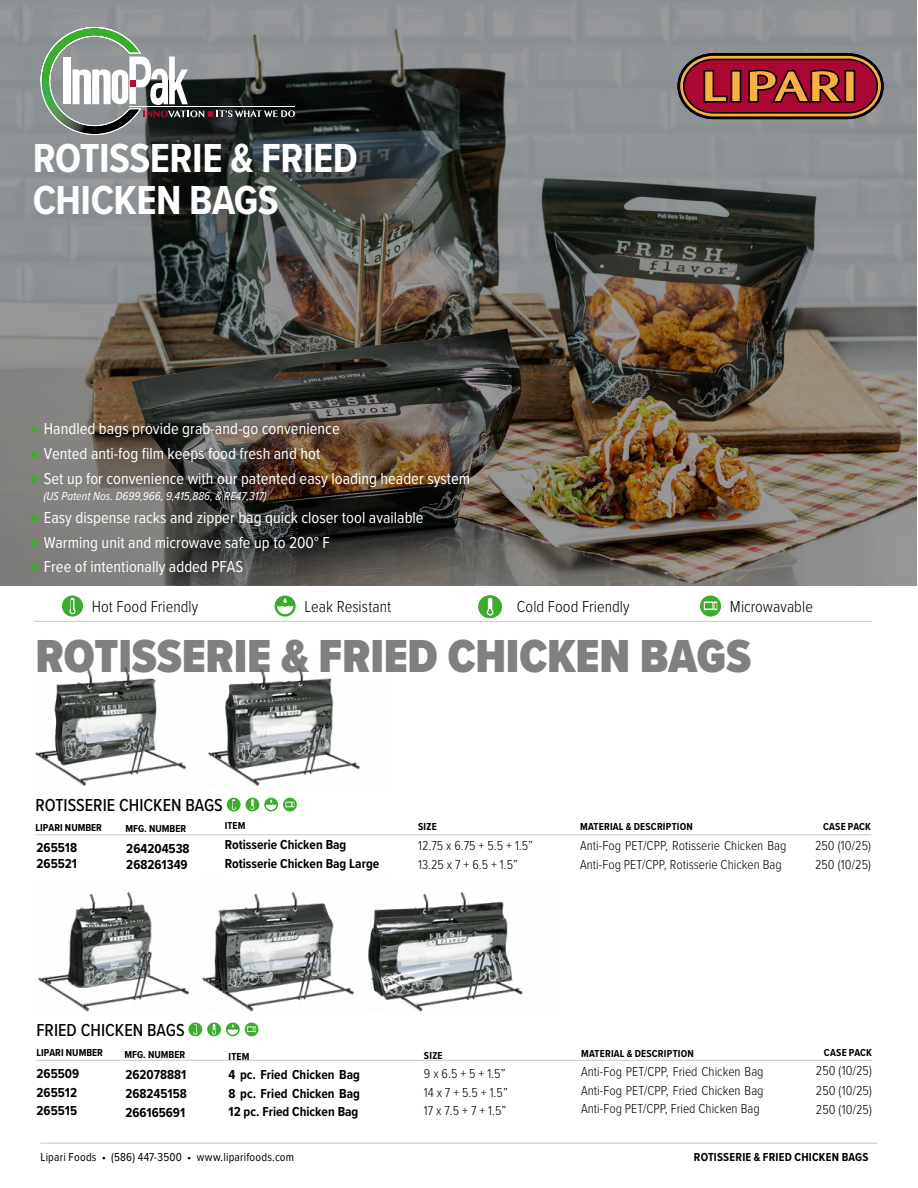
<style>
.page{position:relative;width:918px;height:1188px;background:#fff}
.page>*{position:absolute;margin:0;border:0;box-sizing:border-box;transform-origin:0 0}
.t1{font:900 48px "Proxima Nova Cond";letter-spacing:-.005em;color:#808080}
.t2{font:700 42px/42px "Proxima Nova Cond";letter-spacing:-.01em;color:#fff}
.t3{font:500 18px "Proxima Nova Cond";color:#000}
.t4{font:16.5px/24.8px "Proxima Nova Cond";color:#fff}
.t5{font:300 16.5px "Proxima Nova Cond";color:#000}
.t6{font:300 13.5px/18.9px "Proxima Nova Cond";color:#000}
.t7{font:700 13.5px/18.9px "Proxima Nova Cond";color:#000}
.t8{font:12px "Proxima Nova Cond";letter-spacing:.015em;color:#000}
.t9{font:italic 12px "Proxima Nova Cond";color:#fff}
.t10{font:700 12px "Proxima Nova Cond";letter-spacing:.015em;color:#000}
.t11{font:700 10.5px "Proxima Nova Cond";letter-spacing:.01em;color:#000}
.s1{font-family:"Proxima Nova";color:#3aad2c}
</style>
<div class="page">
<div style="left:62px;top:596px;width:21px;height:21px;background:#3aad2c;border-radius:50%"></div>
<svg style="left:69px;top:608px;width:7px;height:6px"></svg>
<svg style="left:71px;top:598px;width:3px;height:15px"></svg>
<svg style="left:275px;top:596px;width:21px;height:21px"></svg>
<svg style="left:277px;top:598px;width:16px;height:17px"></svg>
<svg style="left:700px;top:596px;width:21px;height:21px"></svg>
<svg style="left:704px;top:602px;width:13px;height:9px"></svg>
<img style="left:0;top:1px;width:917px;height:584px">
<svg style="left:40px;top:27px;width:255px;height:108px;background:#7a817d"></svg>
<div style="left:478px;top:595px;width:24px;height:23px;background:#3aad2c;border-radius:50%"></div>
<svg style="left:487px;top:609px;width:6px;height:7px"></svg>
<svg style="left:488px;top:598px;width:4px;height:16px"></svg>
<svg style="left:677px;top:53px;width:207px;height:66px;background:#8f3631"></svg>
<hr style="left:36px;top:835px;width:835px;height:1px;background:#c7c8ca">
<div style="left:227px;top:798px;width:14px;height:14px;background:#3aad2c;border-radius:50%"></div>
<svg style="left:232px;top:799px;width:4px;height:11px"></svg>
<div style="left:246px;top:798px;width:13px;height:14px;background:#3aad2c;border-radius:50%"></div>
<svg style="left:250px;top:799px;width:4px;height:11px"></svg>
<svg style="left:264px;top:798px;width:14px;height:14px"></svg>
<svg style="left:266px;top:799px;width:10px;height:11px"></svg>
<svg style="left:283px;top:798px;width:14px;height:14px"></svg>
<svg style="left:286px;top:802px;width:8px;height:6px"></svg>
<img style="left:38px;top:891px;width:151px;height:121px">
<img style="left:202px;top:892px;width:152px;height:120px">
<img style="left:368px;top:892px;width:155px;height:120px">
<hr style="left:37px;top:1060px;width:835px;height:1px;background:#c7c8ca">
<div style="left:188px;top:1022px;width:14px;height:14px;background:#3aad2c;border-radius:50%"></div>
<svg style="left:193px;top:1024px;width:4px;height:11px"></svg>
<div style="left:207px;top:1022px;width:14px;height:14px;background:#3aad2c;border-radius:50%"></div>
<svg style="left:212px;top:1024px;width:4px;height:11px"></svg>
<svg style="left:226px;top:1022px;width:14px;height:14px"></svg>
<svg style="left:228px;top:1024px;width:10px;height:11px"></svg>
<div style="left:245px;top:1022px;width:14px;height:14px;background:#3aad2c;border-radius:50%"></div>
<svg style="left:247px;top:1026px;width:9px;height:7px"></svg>
<hr style="left:35px;top:621px;width:836px;height:1px;background:#c7c8ca">
<hr style="left:40px;top:1143px;width:837px;height:1px;background:#c7c8ca">
<img style="left:219px;top:666px;width:141px;height:120px">
<img style="left:35px;top:666px;width:184px;height:120px">
<h2 class="t2" style="left:33px;top:136px;width:327px">ROTISSERIE &amp; FRIED<br>CHICKEN BAGS</h2>
<p class="t4" style="left:30px;top:416px;width:442px"><span class="s1">♦</span> Handled bags provide grab-and-go convenience<br><span class="s1">♦</span> Vented anti-fog film keeps food fresh and hot<br><span class="s1">♦</span> Set up for convenience with our patented easy loading header system</p>
<p class="t9" style="left:44px;top:487px;width:224px">(US Patent Nos. D699,966, 9,415,886, &amp; RE47,317)</p>
<p class="t4" style="left:30px;top:504px;width:395px"><span class="s1">♦</span> Easy dispense racks and zipper bag quick closer tool available <span class="s1">♦</span> Warming unit and microwave safe up to 200° F<br><span class="s1">♦</span> Free of intentionally added PFAS</p>
<p class="t5" style="left:92px;top:594px;width:108px">Hot Food Friendly</p>
<p class="t5" style="left:305px;top:594px;width:88px">Leak Resistant</p>
<p class="t5" style="left:517px;top:596px;width:114px">Cold Food Friendly</p>
<p class="t5" style="left:730px;top:594px;width:85px">Microwavable</p>
<h1 class="t1" style="left:36px;top:620px;width:717px">ROTISSERIE &amp; FRIED CHICKEN BAGS</h1>
<h3 class="t3" style="left:36px;top:792px;width:189px">ROTISSERIE CHICKEN BAGS</h3>
<p class="t11" style="left:36px;top:821px;width:68px">LIPARI NUMBER</p>
<p class="t11" style="left:225px;top:818px;width:22px">ITEM</p>
<p class="t11" style="left:418px;top:819px;width:20px">SIZE</p>
<p class="t11" style="left:580px;top:819px;width:114px">MATERIAL &amp; DESCRIPTION</p>
<p class="t11" style="left:823px;top:819px;width:50px">CASE PACK</p>
<p class="t7" style="left:37px;top:838px;width:42px">265518</p>
<p class="t6" style="left:815px;top:835px;width:58px">250 (10/25)</p>
<p class="t7" style="left:37px;top:854px;width:42px">265521</p>
<p class="t6" style="left:815px;top:855px;width:58px">250 (10/25)</p>
<p class="t11" style="left:125px;top:820px;width:62px">MFG. NUMBER</p>
<p class="t7" style="left:126px;top:840px;width:65px;line-height:16.2px">264204538<br>268261349</p>
<p class="t7" style="left:225px;top:834px;width:156px;line-height:19.5px">Rotisserie Chicken Bag<br>Rotisserie Chicken Bag Large</p>
<p class="t6" style="left:418px;top:835px;width:116px;line-height:19.5px">12.75 x 6.75 + 5.5 + 1.5”<br>13.25 x 7 + 6.5 + 1.5”</p>
<p class="t6" style="left:580px;top:835px;width:208px;line-height:19.5px">Anti-Fog PET/CPP, Rotisserie Chicken Bag<br>Anti-Fog PET/CPP, Rotisserie Chicken Bag</p>
<h3 class="t3" style="left:37px;top:1017px;width:150px">FRIED CHICKEN BAGS</h3>
<p class="t11" style="left:37px;top:1046px;width:68px">LIPARI NUMBER</p>
<p class="t11" style="left:229px;top:1048px;width:22px">ITEM</p>
<p class="t11" style="left:424px;top:1048px;width:20px">SIZE</p>
<p class="t11" style="left:581px;top:1046px;width:114px">MATERIAL &amp; DESCRIPTION</p>
<p class="t11" style="left:824px;top:1045px;width:50px">CASE PACK</p>
<p class="t7" style="left:37px;top:1063px;width:44px">265509<br>265512<br>265515</p>
<p class="t6" style="left:816px;top:1060px;width:58px;line-height:19.5px">250 (10/25)<br>250 (10/25)</p>
<p class="t11" style="left:124px;top:1047px;width:62px">MFG. NUMBER</p>
<p class="t7" style="left:125px;top:1065px;width:63px;text-align:justify">262078881<br>268245158<br>266165691</p>
<p class="t8" style="left:40px;top:1148px;width:255px">Lipari Foods • (586) 447-3500 • www.liparifoods.com</p>
<p class="t10" style="left:694px;top:1149px;width:176px">ROTISSERIE &amp; FRIED CHICKEN BAGS</p>
<p class="t7" style="left:229px;top:1064px;width:133px;text-align:justify">4 pc. Fried Chicken Bag 8 pc. Fried Chicken Bag 12 pc. Fried Chicken Bag</p>
<p class="t6" style="left:424px;top:1063px;width:85px">9 x 6.5 + 5 + 1.5”<br>14 x 7 + 5.5 + 1.5”<br>17 x 7.5 + 7 + 1.5”</p>
<p class="t6" style="left:581px;top:1061px;width:184px;text-align:justify">Anti-Fog PET/CPP, Fried Chicken Bag Anti-Fog PET/CPP, Fried Chicken Bag Anti-Fog PET/CPP, Fried Chicken Bag</p>
<p class="t6" style="left:816px;top:1100px;width:58px">250 (10/25)</p>
</div>
